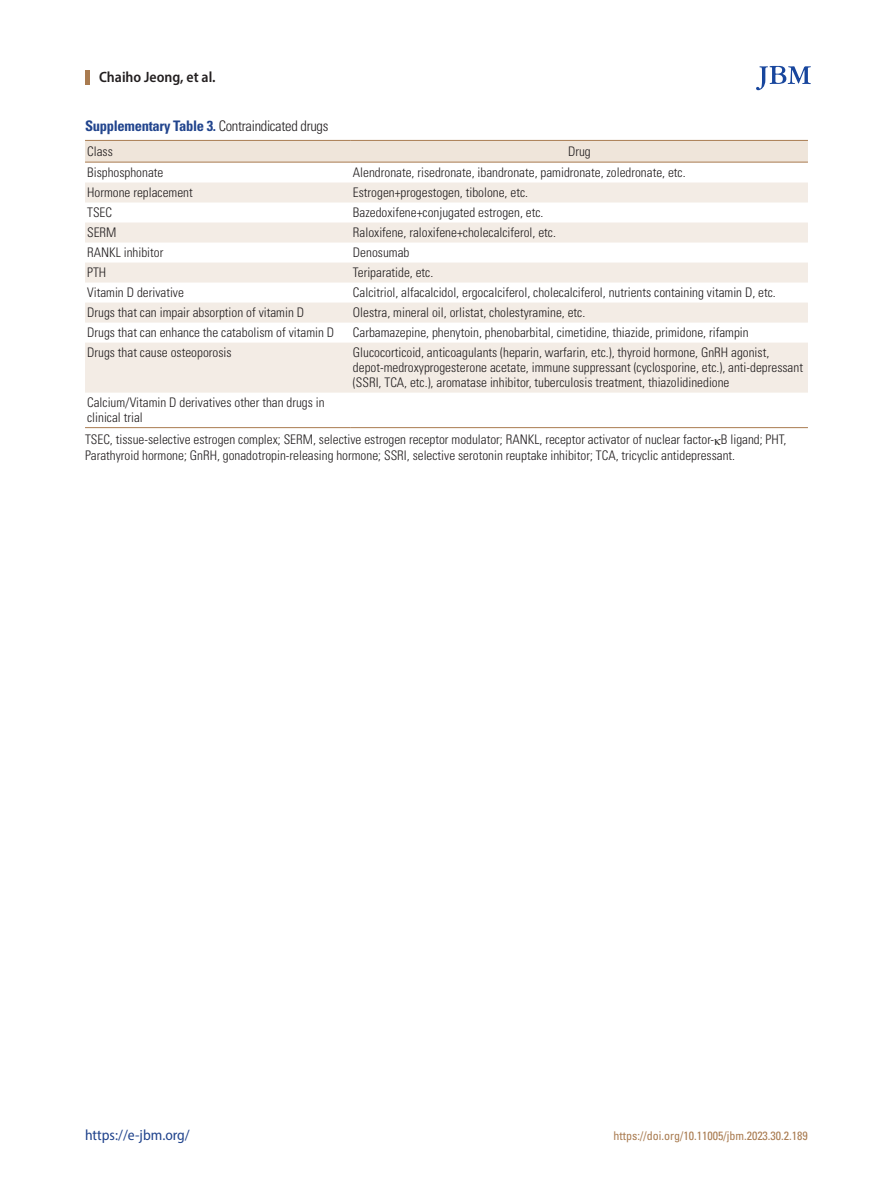
<style>
.page{position:relative;width:893px;height:1191px;background:#fff}
.page>*{position:absolute;margin:0;border:0;box-sizing:border-box;transform-origin:0 0}
.t1{font:semi-condensed 15px "Myriad Pro";color:#21448d}
.t2{font:600 semi-condensed 15px "Myriad Pro";color:#231f20}
.jbm_표그림캡션{font:700 condensed 14.55px "Univers LT Std";letter-spacing:-.02em;color:#21448d}
.jbm_표본문{font:300 condensed 13.2px/15px "Univers LT Std";color:#231f20}
.t3{font:condensed 12px "Univers LT Std";color:#a97b50}
.s1{font-weight:300;color:#231f20}
.s2{font-family:"Times New Roman";font-weight:400;font-stretch:normal}
</style>
<div class="page">
<hr style="left:85px;top:70px;width:4px;height:15px;background:#a97b50">
<svg style="left:756px;top:66px;width:55px;height:24px"></svg>
<div style="left:85px;top:141px;width:723px;height:21px;background:#efe5da"></div>
<svg style="left:85px;top:182px;width:723px;height:210px;fill:#f3ece5"></svg>
<hr style="left:85px;top:140px;width:266px;height:1px;background:#a97b50">
<hr style="left:351px;top:140px;width:457px;height:1px;background:#a97b50">
<hr style="left:85px;top:162px;width:266px;height:1px;background:#a97b50">
<hr style="left:351px;top:162px;width:457px;height:1px;background:#a97b50">
<hr style="left:85px;top:427px;width:266px;height:1px;background:#a97b50">
<hr style="left:351px;top:427px;width:457px;height:1px;background:#a97b50">
<p class="t2" style="left:99px;top:68px;width:118px">Chaiho Jeong, et al.</p>
<p class="jbm_표그림캡션" style="left:85px;top:117px;width:245px">Supplementary Table 3. <span class="s1">Contraindicated drugs</span></p>
<p class="jbm_표본문" style="left:87px;top:143px;width:27px">Class</p>
<p class="jbm_표본문" style="left:568px;top:143px;width:24px">Drug</p>
<p class="jbm_표본문" style="left:87px;top:165px;width:78px">Bisphosphonate</p>
<p class="jbm_표본문" style="left:353px;top:165px;width:334px">Alendronate, risedronate, ibandronate, pamidronate, zoledronate, etc.</p>
<p class="jbm_표본문" style="left:87px;top:185px;width:107px">Hormone replacement</p>
<p class="jbm_표본문" style="left:353px;top:185px;width:177px">Estrogen+progestogen, tibolone, etc.</p>
<p class="jbm_표본문" style="left:87px;top:205px;width:26px">TSEC</p>
<p class="jbm_표본문" style="left:353px;top:205px;width:192px">Bazedoxifene+conjugated estrogen, etc.</p>
<p class="jbm_표본문" style="left:87px;top:225px;width:31px">SERM</p>
<p class="jbm_표본문" style="left:353px;top:225px;width:205px">Raloxifene, raloxifene+cholecalciferol, etc.</p>
<p class="jbm_표본문" style="left:87px;top:245px;width:78px">RANKL inhibitor</p>
<p class="jbm_표본문" style="left:353px;top:245px;width:58px">Denosumab</p>
<p class="jbm_표본문" style="left:87px;top:265px;width:21px">PTH</p>
<p class="jbm_표본문" style="left:353px;top:265px;width:82px">Teriparatide, etc.</p>
<p class="jbm_표본문" style="left:87px;top:285px;width:98px">Vitamin D derivative</p>
<p class="jbm_표본문" style="left:353px;top:285px;width:424px">Calcitriol, alfacalcidol, ergocalciferol, cholecalciferol, nutrients containing vitamin D, etc.</p>
<p class="jbm_표본문" style="left:87px;top:305px;width:218px">Drugs that can impair absorption of vitamin D</p>
<p class="jbm_표본문" style="left:353px;top:305px;width:234px">Olestra, mineral oil, orlistat, cholestyramine, etc.</p>
<p class="jbm_표본문" style="left:87px;top:325px;width:249px">Drugs that can enhance the catabolism of vitamin D</p>
<p class="jbm_표본문" style="left:353px;top:325px;width:397px">Carbamazepine, phenytoin, phenobarbital, cimetidine, thiazide, primidone, rifampin</p>
<p class="jbm_표본문" style="left:87px;top:345px;width:146px">Drugs that cause osteoporosis</p>
<p class="jbm_표본문" style="left:353px;top:345px;width:452px">Glucocorticoid, anticoagulants (heparin, warfarin, etc.), thyroid hormone, GnRH agonist, depot-medroxyprogesterone acetate, immune suppressant (cyclosporine, etc.), anti-depressant (SSRI, TCA, etc.), aromatase inhibitor, tuberculosis treatment, thiazolidinedione</p>
<p class="jbm_표본문" style="left:87px;top:395px;width:239px">Calcium/Vitamin D derivatives other than drugs in clinical trial</p>
<p class="jbm_표본문" style="left:85px;top:432px;width:703px">TSEC, tissue-selective estrogen complex; SERM, selective estrogen receptor modulator; RANKL, receptor activator of nuclear factor-<span class="s2">κ</span>B ligand; PHT,<br>Parathyroid hormone; GnRH, gonadotropin-releasing hormone; SSRI, selective serotonin reuptake inhibitor; TCA, tricyclic antidepressant.</p>
<p class="t1" style="left:85px;top:1125px;width:106px">https://e-jbm.org/</p>
<p class="t3" style="left:613px;top:1127px;width:196px">https://doi.org/10.11005/jbm.2023.30.2.189</p>
</div>
